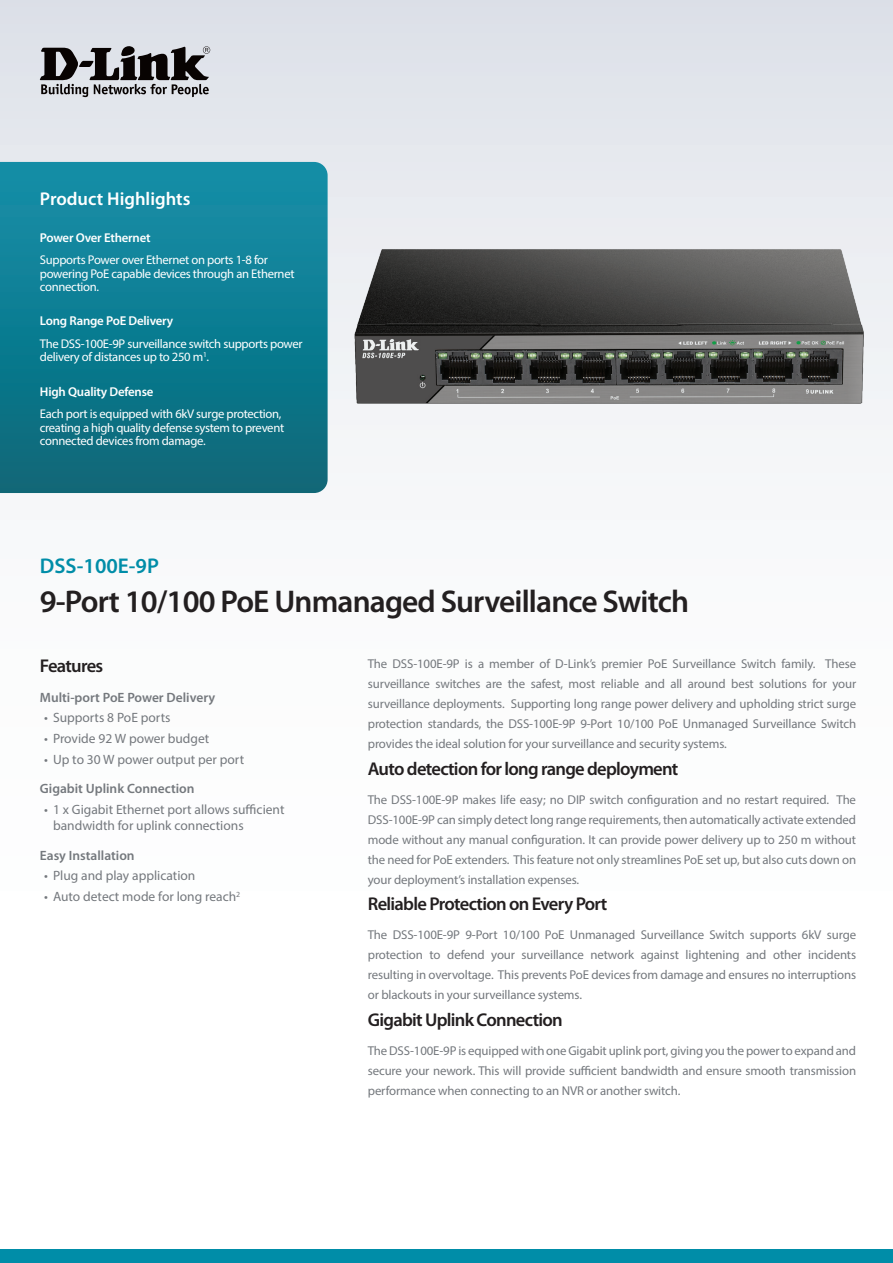
<style>
.page{position:relative;width:893px;height:1263px;background:#fff}
.page>*{position:absolute;margin:0;border:0;box-sizing:border-box;transform-origin:0 0}
.t1{font:600 31.5px "Myriad Pro";letter-spacing:-.025em;color:#231f20}
.t2{font:600 21.3px "Myriad Pro";color:#008da8}
.t3{font:600 18.6px "Myriad Pro";letter-spacing:-.04em;color:#231f20}
.t4{font:600 18.6px "Myriad Pro";color:#fff}
.t5{font:13.5px/16.5px "Myriad Pro";color:#74787d}
.t6{font:600 13.5px "Myriad Pro";color:#74787d}
.t7{font:12.9px/20px "Myriad Pro";letter-spacing:-.01em;color:#74787d;text-align:justify}
.t8{font:600 12.9px "Myriad Pro";letter-spacing:-.015em;color:#fff}
.t9{font:12.6px/13.5px "Myriad Pro";letter-spacing:-.025em;color:#fff}
</style>
<div class="page">
<div style="left:0;top:0;width:893px;height:1084px;background:linear-gradient(to bottom,#e3e6ec,#fff)"></div>
<div style="left:0;top:1249px;width:893px;height:14px;background:#008da8"></div>
<svg style="left:0;top:162px;width:328px;height:331px;background:#0f7c90"></svg>
<svg style="left:40px;top:46px;width:170px;height:51px;background:#807f83"></svg>
<img style="left:353px;top:240px;width:514px;height:175px">
<h3 class="t4" style="left:40px;top:187px;width:152px">Product Highlights</h3>
<p class="t8" style="left:40px;top:229px;width:112px">Power Over Ethernet</p>
<p class="t9" style="left:40px;top:253px;width:256px">Supports Power over Ethernet on ports 1-8 for powering PoE capable devices through an Ethernet connection.</p>
<p class="t8" style="left:40px;top:313px;width:135px">Long Range PoE Delivery</p>
<p class="t9" style="left:40px;top:337px;width:264px">The DSS-100E-9P surveillance switch supports power delivery of distances up to 250 m<sup>1</sup>.</p>
<p class="t8" style="left:40px;top:383px;width:115px">High Quality Defense</p>
<p class="t9" style="left:40px;top:407px;width:246px">Each port is equipped with 6kV surge protection, creating a high quality defense system to prevent connected devices from damage.</p>
<h2 class="t2" style="left:40px;top:552px;width:121px">DSS-100E-9P</h2>
<h1 class="t1" style="left:40px;top:582px;width:651px">9-Port 10/100 PoE Unmanaged Surveillance Switch</h1>
<h3 class="t3" style="left:40px;top:654px;width:65px">Features</h3>
<p class="t6" style="left:40px;top:688px;width:177px">Multi-port PoE Power Delivery</p>
<p class="t5" style="left:44px;top:709px;width:128px">• Supports 8 PoE ports</p>
<p class="t5" style="left:44px;top:730px;width:167px">• Provide 92 W power budget</p>
<p class="t5" style="left:44px;top:751px;width:201px">• Up to 30 W power output per port</p>
<p class="t6" style="left:40px;top:780px;width:156px">Gigabit Uplink Connection</p>
<p class="t5" style="left:53px;top:801px;width:233px;text-indent:-9px">• 1 x Gigabit Ethernet port allows sufficient bandwidth for uplink connections</p>
<p class="t6" style="left:40px;top:846px;width:96px">Easy Installation</p>
<p class="t5" style="left:44px;top:867px;width:153px">• Plug and play application</p>
<p class="t5" style="left:44px;top:888px;width:198px">• Auto detect mode for long reach<sup>2</sup></p>
<p class="t7" style="left:368px;top:654px;width:490px">The DSS-100E-9P is a member of D-Link’s premier PoE Surveillance Switch family. These surveillance switches are the safest, most reliable and all around best solutions for your surveillance deployments. Supporting long range power delivery and upholding strict surge protection standards, the DSS-100E-9P 9-Port 10/100 PoE Unmanaged Surveillance Switch provides the ideal solution for your surveillance and security systems.</p>
<h3 class="t3" style="left:368px;top:757px;width:312px">Auto detection for long range deployment</h3>
<p class="t7" style="left:368px;top:789px;width:490px">The DSS-100E-9P makes life easy; no DIP switch configuration and no restart required. The DSS-100E-9P can simply detect long range requirements, then automatically activate extended mode without any manual configuration. It can provide power delivery up to 250 m without the need for PoE extenders. This feature not only streamlines PoE set up, but also cuts down on your deployment’s installation expenses.</p>
<h3 class="t3" style="left:368px;top:892px;width:241px">Reliable Protection on Every Port</h3>
<p class="t7" style="left:368px;top:925px;width:490px">The DSS-100E-9P 9-Port 10/100 PoE Unmanaged Surveillance Switch supports 6kV surge protection to defend your surveillance network against lightening and other incidents resulting in overvoltage. This prevents PoE devices from damage and ensures no interruptions or blackouts in your surveillance systems.</p>
<h3 class="t3" style="left:368px;top:1008px;width:196px">Gigabit Uplink Connection</h3>
<p class="t7" style="left:368px;top:1040px;width:490px">The DSS-100E-9P is equipped with one Gigabit uplink port, giving you the power to expand and secure your nework. This will provide sufficient bandwidth and ensure smooth transmission performance when connecting to an NVR or another switch.</p>
</div>
